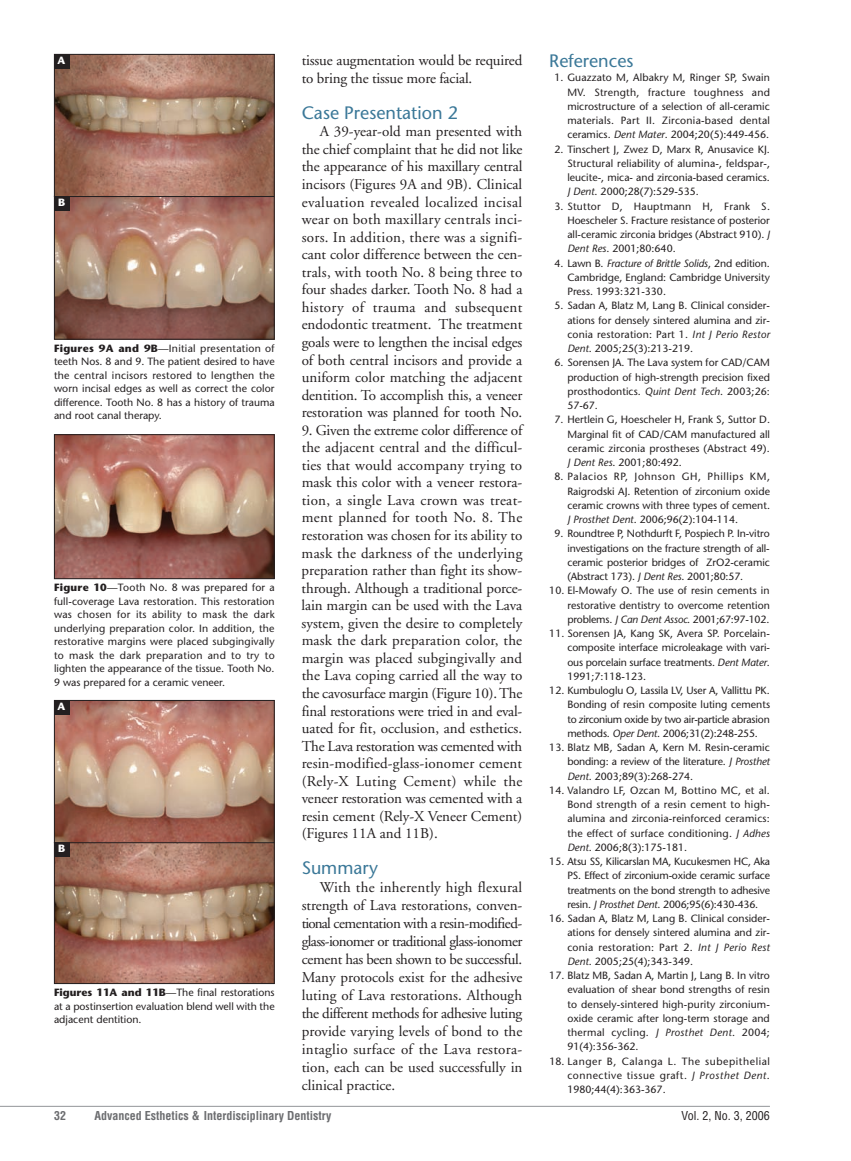
<style>
.page{position:relative;width:851px;height:1161px;background:#fff}
.page>*{position:absolute;margin:0;border:0;box-sizing:border-box;transform-origin:0 0}
.t1{font:18px "Stone Sans";color:#3b7898}
.t2{font:15px/17.5px "Adobe Garamond";letter-spacing:-.005em;color:#231f20;text-align:justify}
.t3{font:700 condensed 12px "Helvetica";color:#6c6d70}
.t4{font:condensed 12px "Helvetica";color:#231f20}
.t5{font:10.5px/14.2px "Stone Sans";color:#231f20;text-align:justify}
.t6{font:700 10.5px "Stone Sans";color:#fff}
.s1{font-weight:700}
.s2{font-style:italic}
</style>
<div class="page">
<hr style="left:0;top:1106px;width:770px;height:1px;background:#939598">
<img style="left:56px;top:198px;width:216px;height:140px">
<div style="left:54px;top:196px;width:220px;height:144px;border:1px solid #231f20"></div>
<svg style="left:56px;top:56px;width:216px;height:139px;background:#a47966"></svg>
<div style="left:54px;top:54px;width:220px;height:143px;border:1px solid #231f20"></div>
<div style="left:54px;top:54px;width:15px;height:15px;background:#231f20"></div>
<div style="left:54px;top:196px;width:15px;height:15px;background:#231f20"></div>
<img style="left:56px;top:436px;width:216px;height:141px">
<div style="left:54px;top:434px;width:220px;height:145px;border:1px solid #231f20"></div>
<img style="left:56px;top:844px;width:216px;height:138px">
<div style="left:54px;top:842px;width:220px;height:142px;border:1px solid #231f20"></div>
<svg style="left:56px;top:702px;width:216px;height:139px;background:#b88875"></svg>
<div style="left:54px;top:700px;width:220px;height:143px;border:1px solid #231f20"></div>
<div style="left:54px;top:700px;width:15px;height:15px;background:#231f20"></div>
<div style="left:54px;top:842px;width:15px;height:15px;background:#231f20"></div>
<p class="t6" style="left:58px;top:56px;width:9px">A</p>
<p class="t6" style="left:58px;top:198px;width:9px">B</p>
<p class="t5" style="left:54px;top:343px;width:222px;line-height:13.5px"><span class="s1">Figures 9A and 9B</span>—Initial presentation of teeth Nos. 8 and 9. The patient desired to have the central incisors restored to lengthen the worn incisal edges as well as correct the color difference. Tooth No. 8 has a history of trauma and root canal therapy.</p>
<p class="t5" style="left:54px;top:582px;width:222px;line-height:13.5px"><span class="s1">Figure 10</span>—Tooth No. 8 was prepared for a full-coverage Lava restoration. This restoration was chosen for its ability to mask the dark underlying preparation color. In addition, the restorative margins were placed subgingivally to mask the dark preparation and to try to lighten the appearance of the tissue. Tooth No.<br>9 was prepared for a ceramic veneer.</p>
<p class="t6" style="left:58px;top:702px;width:9px">A</p>
<p class="t6" style="left:58px;top:844px;width:9px">B</p>
<p class="t5" style="left:54px;top:987px;width:222px;line-height:13.5px"><span class="s1">Figures 11A and 11B</span>—The final restorations at a postinsertion evaluation blend well with the adjacent dentition.</p>
<h2 class="t2" style="left:302px;top:52px;width:222px;line-height:18px">tissue augmentation would be required to bring the tissue more facial.</h2>
<h1 class="t1" style="left:302px;top:106px;width:158px">Case Presentation 2</h1>
<p class="t2" style="left:301px;top:124px;width:222px;text-indent:18px">A 39-year-old man presented with the chief complaint that he did not like the appearance of his maxillary central incisors (Figures 9A and 9B). Clinical evaluation revealed localized incisal wear on both maxillary centrals inci&shy;sors. In addition, there was a signifi&shy;cant color difference between the cen&shy;trals, with tooth No. 8 being three to four shades darker. Tooth No. 8 had a history of trauma and subsequent endodontic treatment. The treatment goals were to lengthen the incisal edges of both central incisors and provide a uniform color matching the adjacent dentition. To accomplish this, a veneer restoration was planned for tooth No.</p>
<p class="t2" style="left:301px;top:422px;width:222px">9. Given the extreme color difference of the adjacent central and the difficul&shy;ties that would accompany trying to mask this color with a veneer restora&shy;tion, a single Lava crown was treat&shy;ment planned for tooth No. 8. The restoration was chosen for its ability to mask the darkness of the underlying preparation rather than fight its show&shy;through. Although a traditional porce&shy;lain margin can be used with the Lava system, given the desire to completely mask the dark preparation color, the margin was placed subgingivally and the Lava coping carried all the way to the cavosurface margin (Figure 10). The final restorations were tried in and eval&shy;uated for fit, occlusion, and esthetics.<br>The Lava restoration was cemented with resin-modified-glass-ionomer cement (Rely-X Luting Cement) while the veneer restoration was cemented with a resin cement (Rely-X Veneer Cement) (Figures 11A and 11B).</p>
<h1 class="t1" style="left:302px;top:861px;width:78px">Summary</h1>
<p class="t2" style="left:301px;top:880px;width:222px;line-height:18px;text-indent:18px">With the inherently high flexural strength of Lava restorations, conven&shy;tional cementation with a resin-modified&shy;glass-ionomer or traditional glass-ionomer cement has been shown to be successful.<br>Many protocols exist for the adhesive luting of Lava restorations. Although the different methods for adhesive luting provide varying levels of bond to the intaglio surface of the Lava restora&shy;tion, each can be used successfully in clinical practice.</p>
<h1 class="t1" style="left:549px;top:54px;width:86px">References</h1>
<p class="t5" style="left:567px;top:72px;width:204px;text-indent:-13px">1. Guazzato M, Albakry M, Ringer SP, Swain MV. Strength, fracture toughness and microstructure of a selection of all-ceramic materials. Part II. Zirconia-based dental ceramics. <span class="s2">Dent Mater</span>. 2004;20(5):449-456.</p>
<p class="t5" style="left:567px;top:143px;width:204px;text-indent:-13px">2. Tinschert J, Zwez D, Marx R, Anusavice KJ.<br>Structural reliability of alumina-, feldspar-, leucite-, mica- and zirconia-based ceramics.<br><span class="s2">J Dent</span>. 2000;28(7):529-535.</p>
<p class="t5" style="left:567px;top:200px;width:204px;text-indent:-13px">3. Stuttor D, Hauptmann H, Frank S.<br>Hoescheler S. Fracture resistance of posterior all-ceramic zirconia bridges (Abstract 910). <span class="s2">J Dent Res</span>. 2001;80:640.</p>
<p class="t5" style="left:567px;top:257px;width:204px;text-indent:-13px">4. Lawn B. <span class="s2">Fracture of Brittle Solids</span>, 2nd edition.<br>Cambridge, England: Cambridge University Press. 1993:321-330.</p>
<p class="t5" style="left:567px;top:300px;width:204px;text-indent:-13px">5. Sadan A, Blatz M, Lang B. Clinical consider&shy;ations for densely sintered alumina and zir&shy;conia restoration: Part 1. <span class="s2">Int J Perio Restor Dent</span>. 2005;25(3):213-219.</p>
<p class="t5" style="left:567px;top:357px;width:204px;text-indent:-13px">6. Sorensen JA. The Lava system for CAD/CAM production of high-strength precision fixed prosthodontics. <span class="s2">Quint Dent Tech</span>. 2003;26:<br>57-67.</p>
<p class="t5" style="left:567px;top:414px;width:204px;text-indent:-13px">7. Hertlein G, Hoescheler H, Frank S, Suttor D.<br>Marginal fit of CAD/CAM manufactured all ceramic zirconia prostheses (Abstract 49).<br><span class="s2">J Dent Res</span>. 2001;80:492.</p>
<p class="t5" style="left:567px;top:471px;width:204px;text-indent:-13px">8. Palacios RP, Johnson GH, Phillips KM, Raigrodski AJ. Retention of zirconium oxide ceramic crowns with three types of cement.<br><span class="s2">J Prosthet Dent</span>. 2006;96(2):104-114.</p>
<p class="t5" style="left:567px;top:528px;width:204px;text-indent:-13px">9. Roundtree P, Nothdurft F, Pospiech P. In-vitro investigations on the fracture strength of all&shy;ceramic posterior bridges of ZrO2-ceramic (Abstract 173). <span class="s2">J Dent Res</span>. 2001;80:57.</p>
<p class="t5" style="left:567px;top:585px;width:204px;text-indent:-18px">10. El-Mowafy O. The use of resin cements in restorative dentistry to overcome retention problems. <span class="s2">J Can Dent Assoc</span>. 2001;67:97-102.</p>
<p class="t5" style="left:567px;top:628px;width:204px;text-indent:-18px">11. Sorensen JA, Kang SK, Avera SP. Porcelain&shy;composite interface microleakage with vari&shy;ous porcelain surface treatments. <span class="s2">Dent Mater</span>.<br>1991;7:118-123.</p>
<p class="t5" style="left:567px;top:685px;width:204px;text-indent:-18px">12. Kumbuloglu O, Lassila LV, User A, Vallittu PK.<br>Bonding of resin composite luting cements to zirconium oxide by two air-particle abrasion methods. <span class="s2">Oper Dent</span>. 2006;31(2):248-255.</p>
<p class="t5" style="left:567px;top:742px;width:204px;text-indent:-18px">13. Blatz MB, Sadan A, Kern M. Resin-ceramic bonding: a review of the literature. <span class="s2">J Prosthet Dent</span>. 2003;89(3):268-274.</p>
<p class="t5" style="left:567px;top:784px;width:204px;text-indent:-18px">14. Valandro LF, Ozcan M, Bottino MC, et al.<br>Bond strength of a resin cement to high&shy;alumina and zirconia-reinforced ceramics: the effect of surface conditioning. <span class="s2">J Adhes Dent</span>. 2006;8(3):175-181.</p>
<p class="t5" style="left:567px;top:856px;width:204px;text-indent:-18px">15. Atsu SS, Kilicarslan MA, Kucukesmen HC, Aka PS. Effect of zirconium-oxide ceramic surface treatments on the bond strength to adhesive resin. <span class="s2">J Prosthet Dent</span>. 2006;95(6):430-436.</p>
<p class="t5" style="left:567px;top:913px;width:204px;text-indent:-18px">16. Sadan A, Blatz M, Lang B. Clinical consider&shy;ations for densely sintered alumina and zir&shy;conia restoration: Part 2. <span class="s2">Int J Perio Rest Dent</span>. 2005;25(4);343-349.</p>
<p class="t5" style="left:567px;top:970px;width:204px;text-indent:-18px">17. Blatz MB, Sadan A, Martin J, Lang B. In vitro evaluation of shear bond strengths of resin to densely-sintered high-purity zirconium&shy;oxide ceramic after long-term storage and thermal cycling. <span class="s2">J Prosthet Dent</span>. 2004; 91(4):356-362.</p>
<p class="t5" style="left:567px;top:1055px;width:204px;text-indent:-18px">18. Langer B, Calanga L. The subepithelial connective tissue graft. <span class="s2">J Prosthet Dent</span>.<br>1980;44(4):363-367.</p>
<p class="t3" style="left:54px;top:1108px;width:13px">32</p>
<p class="t3" style="left:94px;top:1108px;width:238px">Advanced Esthetics &amp; Interdisciplinary Dentistry</p>
<p class="t4" style="left:681px;top:1108px;width:90px">Vol. 2, No. 3, 2006</p>
</div>
